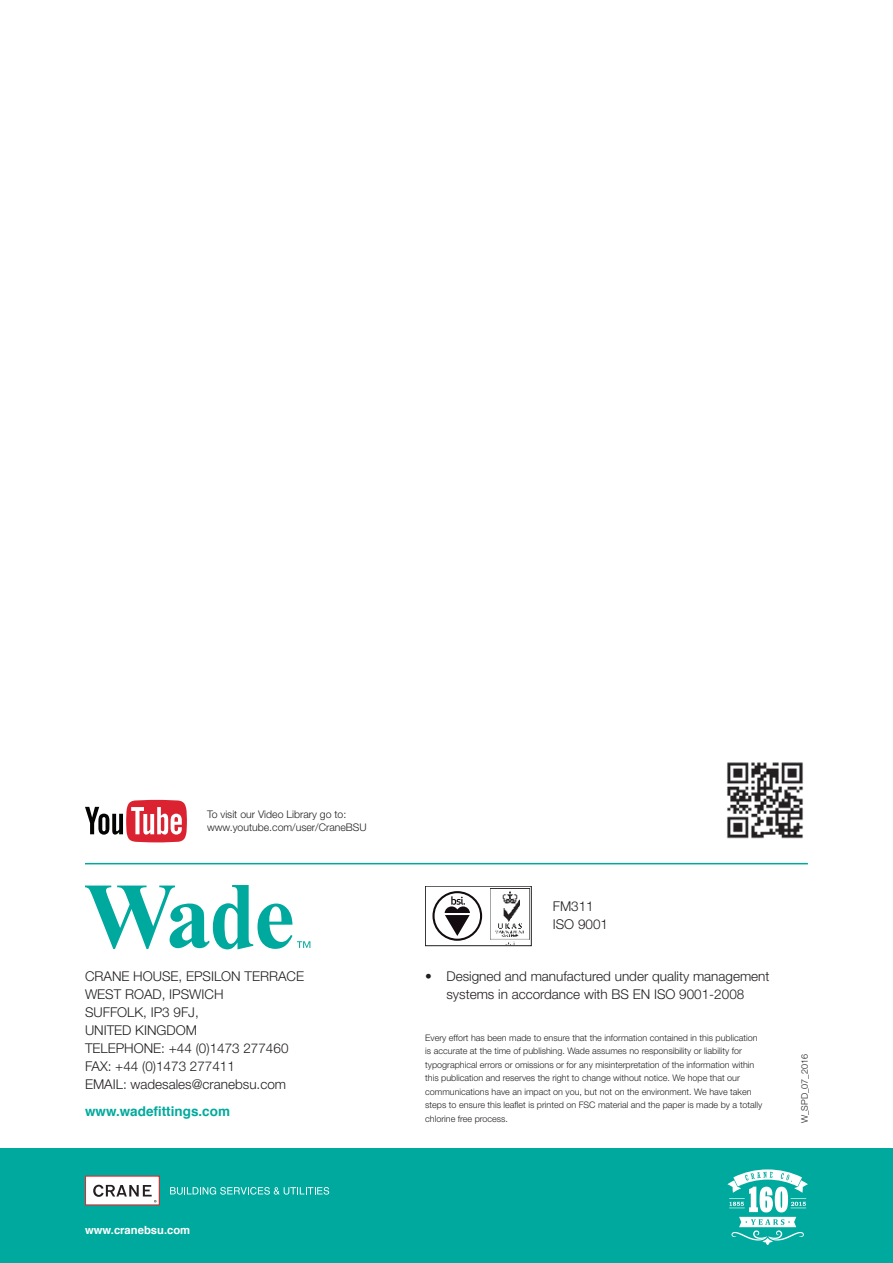
<style>
.page{position:relative;width:893px;height:1263px;background:#fff}
.page>*{position:absolute;margin:0;border:0;box-sizing:border-box;transform-origin:0 0}
.t1{font:300 13.5px/18px "Helvetica Neue";color:#231f20}
.t2{font:700 13.5px "Helvetica";color:#00a99d}
.t3{font:700 11.25px "Helvetica";color:#fff}
.t4{font:300 10.5px/12.6px "Helvetica Neue";color:#231f20}
.t5{font:300 9px/13.5px "Helvetica Neue";color:#231f20}
</style>
<div class="page">
<div style="left:0;top:1148px;width:893px;height:115px;background:#00a99d"></div>
<svg style="left:85px;top:1175px;width:75px;height:30px;background:#dacece"></svg>
<svg style="left:170px;top:1187px;width:159px;height:8px"></svg>
<hr style="left:85px;top:863px;width:723px;height:1px;background:#00a99d">
<svg style="left:85px;top:800px;width:102px;height:42px"></svg>
<img style="left:727px;top:762px;width:76px;height:77px">
<svg style="left:432px;top:891px;width:50px;height:50px"></svg>
<svg style="left:435px;top:893px;width:45px;height:46px"></svg>
<img style="left:490px;top:888px;width:39px;height:56px">
<div style="left:425px;top:886px;width:106px;height:60px;border:1px solid #201d1e"></div>
<svg style="left:727px;top:1169px;width:81px;height:76px"></svg>
<svg style="left:85px;top:885px;width:225px;height:64px"></svg>
<p class="t4" style="left:207px;top:808px;width:161px">To visit our Video Library go to: www.youtube.com/user/CraneBSU</p>
<p class="t1" style="left:85px;top:966px;width:221px">CRANE HOUSE, EPSILON TERRACE</p>
<p class="t1" style="left:85px;top:984px;width:140px">WEST ROAD, IPSWICH</p>
<p class="t1" style="left:85px;top:1002px;width:115px">SUFFOLK, IP3 9FJ,</p>
<p class="t1" style="left:85px;top:1020px;width:114px">UNITED KINGDOM</p>
<p class="t1" style="left:85px;top:1038px;width:205px">TELEPHONE: +44 (0)1473 277460</p>
<p class="t1" style="left:85px;top:1056px;width:203px">FAX: +44 (0)1473 277411<br>EMAIL: wadesales@cranebsu.com</p>
<p class="t2" style="left:85px;top:1100px;width:147px">www.wadefittings.com</p>
<p class="t3" style="left:85px;top:1221px;width:107px">www.cranebsu.com</p>
<p class="t1" style="left:553px;top:897px;width:43px">FM311</p>
<p class="t1" style="left:553px;top:915px;width:57px">ISO 9001</p>
<p class="t1" style="left:425px;top:966px;width:346px;text-align:center">• Designed and manufactured under quality management systems in accordance with BS EN ISO 9001-2008</p>
<p class="t5" style="left:425px;top:1031px;width:339px">Every effort has been made to ensure that the information contained in this publication is accurate at the time of publishing. Wade assumes no responsibility or liability for typographical errors or omissions or for any misinterpretation of the information within this publication and reserves the right to change without notice. We hope that our communications have an impact on you, but not on the environment. We have taken steps to ensure this leaflet is printed on FSC material and the paper is made by a totally chlorine free process.</p>
<p class="t5" style="left:798px;top:1123px;width:71px;rotate:-90deg">W_SPD_07_2016</p>
</div>
